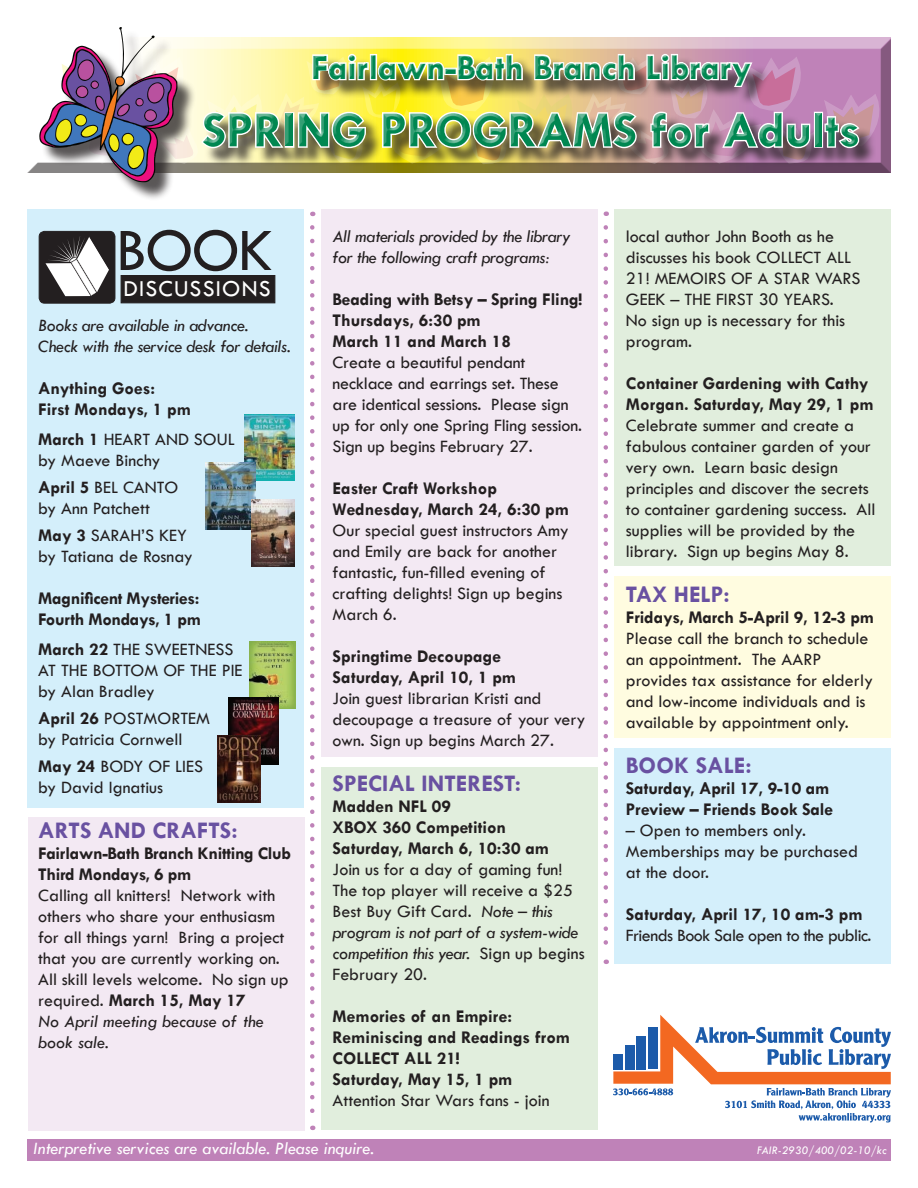
<style>
.page{position:relative;width:918px;height:1188px;background:#fff}
.page>*{position:absolute;margin:0;border:0;box-sizing:border-box;transform-origin:0 0}
.t1{font:62.7px "Tw Cen";color:#231f20}
.t2{font:700 51px "Tw Cen";color:#008751}
.t3{font:700 36px "Tw Cen";color:#008751}
.t4{font:700 24px "Tw Cen";color:#6951a1}
.t5{font:23.85px "Tw Cen";letter-spacing:.05em;color:#fff}
.t6{font:18px/21px "Tw Cen";color:#231f20}
.t7{font:700 18px/21px "Tw Cen";color:#231f20}
.t8{font:italic 18px/21px "Tw Cen";letter-spacing:-.02em;color:#231f20}
.t9{font:700 18px/21px "Tw Cen";letter-spacing:-.02em;color:#231f20}
.t10{font:italic 18px "Tw Cen";color:#fff}
.t11{font:18px "Tw Cen";letter-spacing:-.03em;color:#231f20}
.t12{font:italic 12px "Tw Cen";color:#fff}
.s1{font-weight:700}
.s2{font-style:italic}
</style>
<div class="page">
<div style="left:321px;top:767px;width:277px;height:363px;background:#e1eedd"></div>
<div style="left:321px;top:209px;width:277px;height:548px;background:#f3e9f3"></div>
<div style="left:26px;top:38px;width:865px;height:137px;background:#231f20;opacity:.75"></div>
<div style="left:42px;top:29px;width:154px;height:171px;background:#231f20;opacity:.75"></div>
<div style="left:614px;top:576px;width:277px;height:162px;background:#fffce0"></div>
<div style="left:614px;top:748px;width:277px;height:216px;background:#d4effb"></div>
<img style="left:39px;top:27px;width:776px;height:155px">
<svg style="left:872px;top:94px;width:7px;height:56px"></svg>
<div style="left:189px;top:41px;width:683px;height:112px;background:#fff;opacity:.75"></div>
<div style="left:189px;top:46px;width:683px;height:114px;background:#fff;opacity:.75"></div>
<div style="left:614px;top:209px;width:277px;height:357px;background:#e1eedd"></div>
<div style="left:28px;top:817px;width:277px;height:313px;background:#f3e9f3"></div>
<div style="left:27px;top:209px;width:277px;height:599px;background:#d4effb"></div>
<svg style="left:604px;top:227px;width:4px;height:737px"></svg>
<svg style="left:310px;top:227px;width:5px;height:903px"></svg>
<div style="left:27px;top:1139px;width:864px;height:22px;background:#bf82b8"></div>
<div style="left:121px;top:275px;width:154px;height:28px;background:#231f20"></div>
<div style="left:39px;top:231px;width:76px;height:72px;background:#231f20;border-radius:5px"></div>
<div style="left:39px;top:231px;width:76px;height:72px;border:1px solid #231f20;border-radius:5px"></div>
<svg style="left:46px;top:236px;width:63px;height:60px"></svg>
<svg style="left:613px;top:1015px;width:278px;height:108px"></svg>
<img style="left:244px;top:414px;width:50px;height:67px">
<img style="left:206px;top:463px;width:50px;height:67px">
<img style="left:252px;top:500px;width:43px;height:66px">
<img style="left:250px;top:642px;width:45px;height:67px">
<img style="left:228px;top:698px;width:50px;height:66px">
<img style="left:217px;top:736px;width:43px;height:67px">
<h3 class="t3" style="left:311px;top:46px;width:441px">Fairlawn-Bath Branch Library</h3>
<h2 class="t2" style="left:202px;top:100px;width:660px">SPRING PROGRAMS for Adults</h2>
<h1 class="t1" style="left:116px;top:213px;width:158px">BOOK</h1>
<h3 class="t5" style="left:124px;top:274px;width:149px">DISCUSSIONS</h3>
<p class="t8" style="left:38px;top:314px;width:254px">Books are available in advance.<br>Check with the service desk for details.</p>
<p class="t7" style="left:38px;top:377px;width:154px">Anything Goes:<br>First Mondays, 1 pm</p>
<p class="t6" style="left:38px;top:429px;width:198px"><span class="s1">March 1</span> HEART AND SOUL by Maeve Binchy</p>
<p class="t6" style="left:38px;top:477px;width:141px"><span class="s1">April 5</span> BEL CANTO by Ann Patchett</p>
<p class="t6" style="left:38px;top:525px;width:156px"><span class="s1">May 3</span> SARAH’S KEY by Tatiana de Rosnay</p>
<p class="t9" style="left:38px;top:587px;width:164px">Magnificent Mysteries:<br>Fourth Mondays, 1 pm</p>
<p class="t6" style="left:38px;top:639px;width:206px"><span class="s1">March 22</span> THE SWEETNESS<br>AT THE BOTTOM OF THE PIE by Alan Bradley</p>
<p class="t6" style="left:38px;top:708px;width:173px"><span class="s1">April 26</span> POSTMORTEM by Patricia Cornwell</p>
<p class="t6" style="left:38px;top:756px;width:166px"><span class="s1">May 24</span> BODY OF LIES by David Ignatius</p>
<h3 class="t4" style="left:38px;top:816px;width:201px">ARTS AND CRAFTS:</h3>
<p class="t9" style="left:38px;top:842px;width:254px">Fairlawn-Bath Branch Knitting Club<br>Third Mondays, 6 pm</p>
<p class="t6" style="left:38px;top:885px;width:252px">Calling all knitters! Network with others who share your enthusiasm for all things yarn! Bring a project that you are currently working on.<br>All skill levels welcome. No sign up required. <span class="s1">March 15, May 17<br></span><span class="s2">No April meeting because of the book sale.</span></p>
<p class="t8" style="left:333px;top:226px;width:239px">All materials provided by the library for the following craft programs:</p>
<p class="t7" style="left:333px;top:288px;width:251px">Beading with Betsy – Spring Fling!<br>Thursdays, 6:30 pm<br>March 11 and March 18</p>
<p class="t6" style="left:333px;top:352px;width:251px">Create a beautiful pendant necklace and earrings set. These are identical sessions. Please sign up for only one Spring Fling session.<br>Sign up begins February 27.</p>
<p class="t7" style="left:333px;top:477px;width:238px">Easter Craft Workshop<br>Wednesday, March 24, 6:30 pm</p>
<p class="t6" style="left:333px;top:520px;width:238px">Our special guest instructors Amy and Emily are back for another fantastic, fun-filled evening of crafting delights! Sign up begins<br>March 6.</p>
<p class="t7" style="left:333px;top:645px;width:185px">Springtime Decoupage<br>Saturday, April 10, 1 pm</p>
<p class="t6" style="left:333px;top:688px;width:255px">Join guest librarian Kristi and decoupage a treasure of your very own. Sign up begins March 27.</p>
<h3 class="t4" style="left:333px;top:769px;width:190px">SPECIAL INTEREST:</h3>
<p class="t7" style="left:333px;top:795px;width:218px">Madden NFL 09<br>XBOX 360 Competition<br>Saturday, March 6, 10:30 am</p>
<p class="t6" style="left:333px;top:859px;width:254px">Join us for a day of gaming fun!<br>The top player will receive a $25<br>Best Buy Gift Card. <span class="s2">Note – this program is not part of a system-wide competition this year.</span> Sign up begins<br>February 20.</p>
<p class="t7" style="left:333px;top:1005px;width:239px">Memories of an Empire:<br>Reminiscing and Readings from<br>COLLECT ALL 21!<br>Saturday, May 15, 1 pm</p>
<p class="t6" style="left:333px;top:1090px;width:219px">Attention Star Wars fans - join</p>
<p class="t6" style="left:626px;top:226px;width:236px">local author John Booth as he discusses his book COLLECT ALL<br>21! MEMOIRS OF A STAR WARS<br>GEEK – THE FIRST 30 YEARS.<br>No sign up is necessary for this program.</p>
<p class="t7" style="left:626px;top:372px;width:249px">Container Gardening with Cathy<br>Morgan. Saturday, May 29, 1 pm</p>
<p class="t6" style="left:626px;top:415px;width:251px">Celebrate summer and create a fabulous container garden of your very own. Learn basic design principles and discover the secrets to container gardening success. All supplies will be provided by the library. Sign up begins May 8.</p>
<h3 class="t4" style="left:626px;top:580px;width:105px">TAX HELP:</h3>
<p class="t7" style="left:626px;top:606px;width:250px">Fridays, March 5-April 9, 12-3 pm</p>
<p class="t6" style="left:626px;top:628px;width:249px">Please call the branch to schedule an appointment. The AARP provides tax assistance for elderly and low-income individuals and is available by appointment only.</p>
<h3 class="t4" style="left:626px;top:751px;width:127px">BOOK SALE:</h3>
<p class="t7" style="left:626px;top:777px;width:209px">Saturday, April 17, 9-10 am<br>Preview – Friends Book Sale</p>
<p class="t6" style="left:626px;top:820px;width:234px">– Open to members only.<br>Memberships may be purchased at the door.</p>
<p class="t7" style="left:626px;top:903px;width:238px">Saturday, April 17, 10 am-3 pm</p>
<p class="t11" style="left:626px;top:924px;width:247px">Friends Book Sale open to the public.</p>
<p class="t10" style="left:33px;top:1138px;width:343px">Interpretive services are available. Please inquire.</p>
<p class="t12" style="left:757px;top:1143px;width:131px">FAIR-2930/400/02-10/kc</p>
</div>
